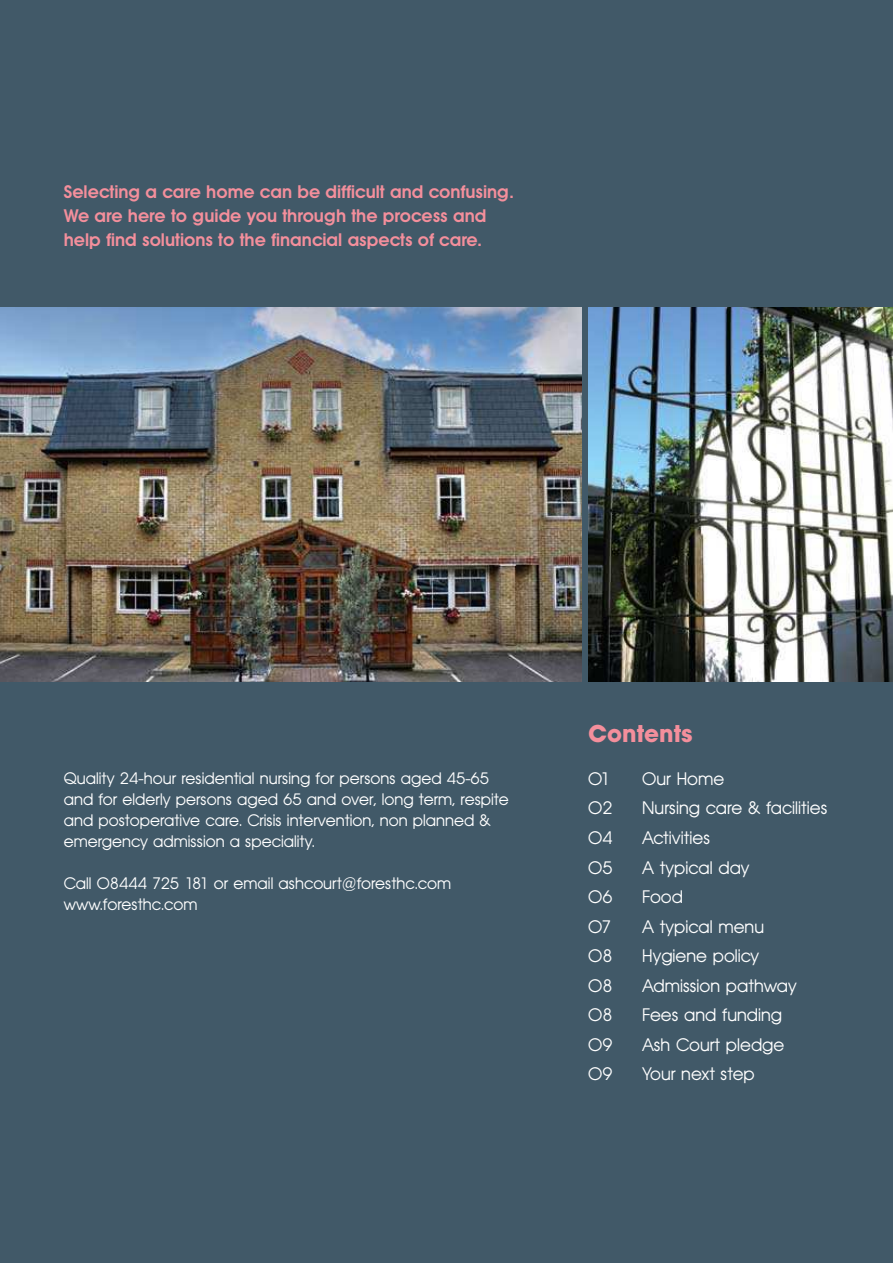
<style>
.page{position:relative;width:893px;height:1263px;background:#415968}
.page>*{position:absolute;margin:0;border:0;box-sizing:border-box;transform-origin:0 0}
.t1{font:700 24px "Avant Garde BQ";color:#f48f9c}
.t2{font:18px "Avant Garde BQ";color:#fff}
.t3{font:600 18px/24px "Avant Garde BQ";color:#f48f9c}
.t4{font:16.5px/21px "Avant Garde BQ";color:#fff}
</style>
<div class="page">
<img style="left:0;top:308px;width:581px;height:374px">
<img style="left:588px;top:308px;width:305px;height:374px">
<p class="t3" style="left:64px;top:180px;width:451px">Selecting a care home can be difficult and confusing.<br>We are here to guide you through the process and help find solutions to the financial aspects of care.</p>
<p class="t4" style="left:64px;top:768px;width:446px">Quality 24-hour residential nursing for persons aged 45-65 and for elderly persons aged 65 and over, long term, respite and postoperative care. Crisis intervention, non planned &amp; emergency admission a speciality.</p>
<p class="t4" style="left:64px;top:873px;width:389px">Call 08444 725 181 or email ashcourt@foresthc.com www.foresthc.com</p>
<h1 class="t1" style="left:588px;top:720px;width:106px">Contents</h1>
<p class="t2" style="left:588px;top:770px;width:23px">01</p>
<p class="t2" style="left:642px;top:770px;width:84px">Our Home</p>
<p class="t2" style="left:588px;top:799px;width:26px">02</p>
<p class="t2" style="left:642px;top:799px;width:187px">Nursing care &amp; facilities</p>
<p class="t2" style="left:588px;top:829px;width:26px">04</p>
<p class="t2" style="left:642px;top:829px;width:69px">Activities</p>
<p class="t2" style="left:588px;top:858px;width:26px">05</p>
<p class="t2" style="left:642px;top:858px;width:109px">A typical day</p>
<p class="t2" style="left:588px;top:888px;width:26px">06</p>
<p class="t2" style="left:642px;top:888px;width:42px">Food</p>
<p class="t2" style="left:588px;top:917px;width:25px">07</p>
<p class="t2" style="left:642px;top:917px;width:123px">A typical menu</p>
<p class="t2" style="left:588px;top:947px;width:26px">08</p>
<p class="t2" style="left:642px;top:947px;width:118px">Hygiene policy</p>
<p class="t2" style="left:588px;top:976px;width:26px">08</p>
<p class="t2" style="left:642px;top:976px;width:156px">Admission pathway</p>
<p class="t2" style="left:588px;top:1006px;width:26px">08</p>
<p class="t2" style="left:642px;top:1006px;width:141px">Fees and funding</p>
<p class="t2" style="left:588px;top:1035px;width:26px">09</p>
<p class="t2" style="left:642px;top:1035px;width:144px">Ash Court pledge</p>
<p class="t2" style="left:588px;top:1065px;width:26px">09</p>
<p class="t2" style="left:642px;top:1065px;width:114px">Your next step</p>
</div>
